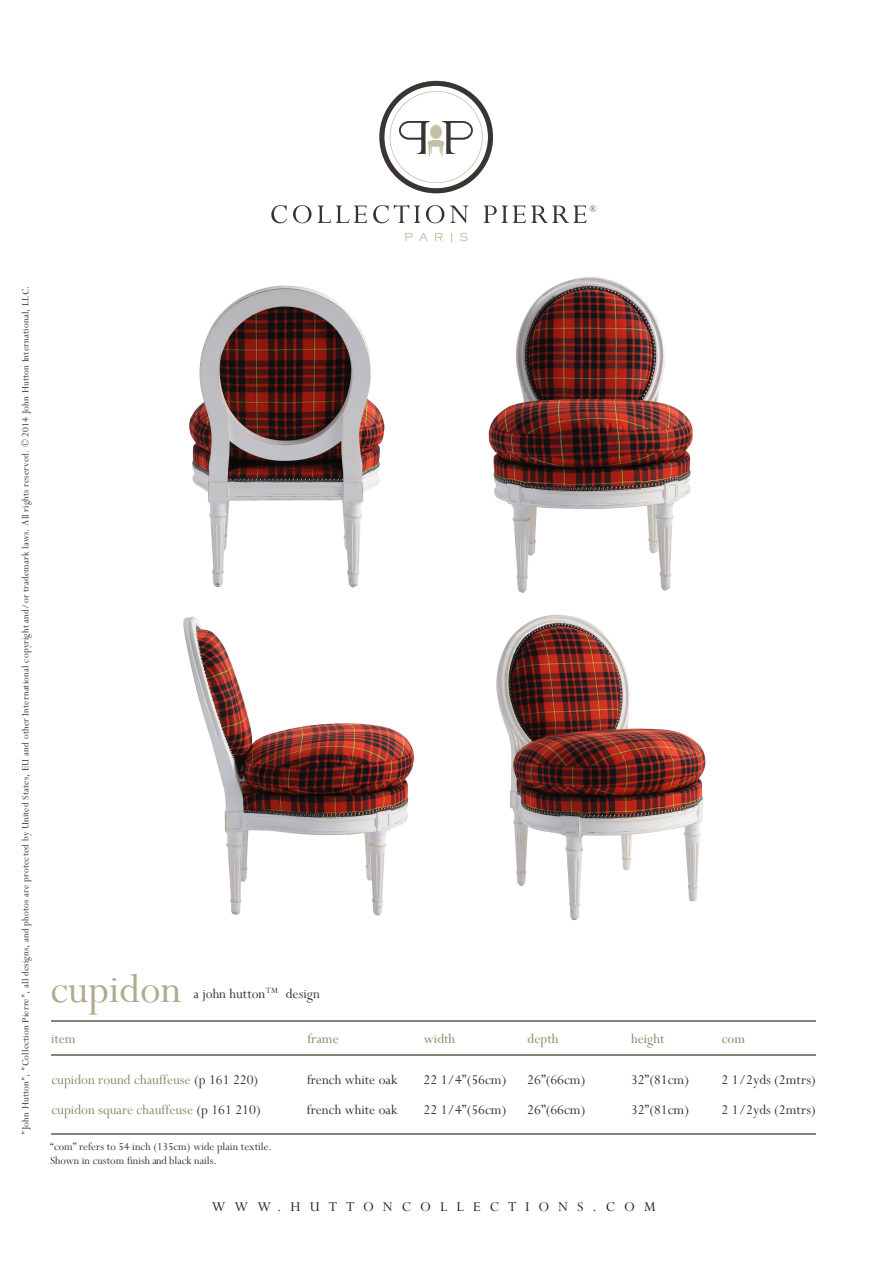
<style>
.page{position:relative;width:893px;height:1263px;background:#fff}
.page>*{position:absolute;margin:0;border:0;box-sizing:border-box;transform-origin:0 0}
.t1{font:45px "Perpetua";color:#aeac8f}
.t2{font:15px "Perpetua";color:#333}
.t3{font:15px/30px "Perpetua";color:#888867}
.t4{font:15px "Perpetua";color:#878767}
.t5{font:15px "Perpetua";letter-spacing:.6em;color:#262122}
.t6{font:15px "Perpetua";color:#333332}
.t7{font:12px/14.4px "Perpetua";color:#333332}
.t8{font:10.5px "Perpetua";letter-spacing:.015em;color:#333332}
.t9{font:9px "Perpetua";color:#333332}
.s1{color:#333332}
</style>
<div class="page">
<svg style="left:405px;top:233px;width:7px;height:8px"></svg>
<svg style="left:419px;top:233px;width:9px;height:8px"></svg>
<svg style="left:435px;top:233px;width:8px;height:8px"></svg>
<svg style="left:460px;top:233px;width:8px;height:8px"></svg>
<svg style="left:379px;top:81px;width:114px;height:112px"></svg>
<svg style="left:271px;top:205px;width:16px;height:18px"></svg>
<svg style="left:293px;top:205px;width:19px;height:18px"></svg>
<svg style="left:318px;top:206px;width:49px;height:17px"></svg>
<svg style="left:373px;top:205px;width:47px;height:18px"></svg>
<svg style="left:426px;top:205px;width:18px;height:18px"></svg>
<svg style="left:450px;top:206px;width:18px;height:17px"></svg>
<svg style="left:484px;top:205px;width:112px;height:18px"></svg>
<hr style="left:51px;top:1133px;width:765px;height:1px;background:#858577">
<hr style="left:51px;top:1054px;width:765px;height:1px;background:#858577">
<hr style="left:51px;top:1020px;width:765px;height:1px;background:#858577">
<img style="left:496px;top:614px;width:210px;height:307px">
<img style="left:183px;top:616px;width:231px;height:300px">
<img style="left:189px;top:285px;width:196px;height:303px">
<img style="left:488px;top:277px;width:205px;height:316px">
<p class="t8" style="left:19px;top:1135px;width:851px;rotate:-90deg">"John Hutton", "Collection Pierre", all designs, and photos are protected by United States, EU and other International copyright and/or trademark laws. All rights reserved. © 2014 John Hutton International, LLC.</p>
<h1 class="t1" style="left:51px;top:960px;width:132px">cupidon</h1>
<h2 class="t4" style="left:51px;top:1030px;width:26px">item</h2>
<h2 class="t4" style="left:307px;top:1030px;width:33px">frame</h2>
<h2 class="t4" style="left:424px;top:1030px;width:33px">width</h2>
<h2 class="t4" style="left:527px;top:1030px;width:32px">depth</h2>
<h2 class="t4" style="left:631px;top:1030px;width:35px">height</h2>
<h2 class="t4" style="left:722px;top:1030px;width:25px">com</h2>
<h2 class="t2" style="left:307px;top:1070px;width:92px">french white oak</h2>
<h2 class="t2" style="left:424px;top:1070px;width:84px">22 1/4”(56cm)</h2>
<h2 class="t2" style="left:527px;top:1070px;width:60px">26”(66cm)</h2>
<h2 class="t2" style="left:631px;top:1070px;width:60px">32”(81cm)</h2>
<h2 class="t2" style="left:722px;top:1070px;width:96px">2 1/2yds (2mtrs)</h2>
<h2 class="t2" style="left:307px;top:1100px;width:92px">french white oak</h2>
<h2 class="t2" style="left:424px;top:1100px;width:84px">22 1/4”(56cm)</h2>
<h2 class="t2" style="left:527px;top:1100px;width:60px">26”(66cm)</h2>
<h2 class="t2" style="left:631px;top:1100px;width:60px">32”(81cm)</h2>
<h2 class="t2" style="left:722px;top:1100px;width:96px">2 1/2yds (2mtrs)</h2>
<p class="t9" style="left:266px;top:985px;width:14px">TM</p>
<h2 class="t6" style="left:194px;top:984px;width:73px">a john hutton</h2>
<h2 class="t6" style="left:286px;top:984px;width:36px">design</h2>
<h2 class="t3" style="left:51px;top:1064px;width:211px">cupidon round chauffeuse <span class="s1">(p 161 220) </span>cupidon square chauffeuse <span class="s1">(p 161 210)</span></h2>
<p class="t7" style="left:50px;top:1139px;width:223px">“com” refers to 54 inch (135cm) wide plain textile.<br>Shown in custom finish and black nails.</p>
<h2 class="t5" style="left:212px;top:1197px;width:445px">WWW.HUTTONCOLLECTIONS.COM</h2>
</div>
